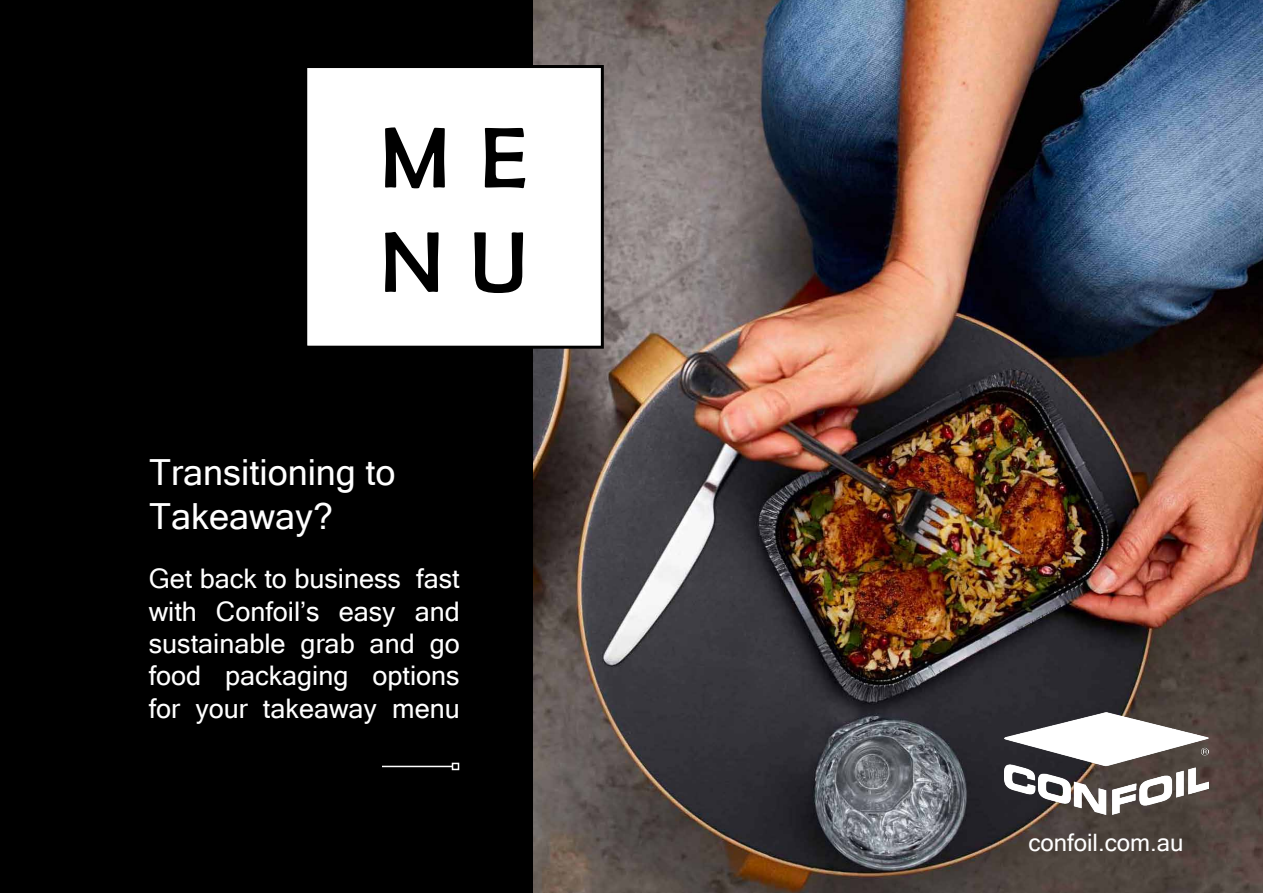
<style>
.page{position:relative;width:1263px;height:893px;background:#fff}
.page>*{position:absolute;margin:0;border:0;box-sizing:border-box;transform-origin:0 0}
.t1{font:87px/104.4px "Berlin Sans FB";color:#000}
.t2{font:36px/43.2px "Microsoft Sans Serif";color:#fff}
.t3{font:27px/32.4px "Microsoft Sans Serif";color:#fff;text-align:justify}
.t4{font:24px "Microsoft Sans Serif";color:#fff}
</style>
<div class="page">
<img style="left:533px;top:0;width:730px;height:893px">
<div style="left:0;top:0;width:533px;height:893px;background:#000"></div>
<div style="left:306px;top:67px;width:296px;height:280px;background:#fff"></div>
<div style="left:304px;top:65px;width:300px;height:284px;border:3px solid #000"></div>
<hr style="left:382px;top:766px;width:70px;height:1px;background:#fff">
<div style="left:452px;top:763px;width:7px;height:7px;border:2px solid #fff"></div>
<img style="left:1005px;top:713px;width:204px;height:102px">
<h1 class="t1" style="left:381px;top:105px;width:148px">M E<br>N U</h1>
<h2 class="t2" style="left:149px;top:450px;width:248px">Transitioning to<br>Takeaway?</h2>
<p class="t3" style="left:149px;top:562px;width:312px">Get back to business fast with Confoil’s easy and sustainable grab and go food packaging options for your takeaway menu</p>
<p class="t4" style="left:1028px;top:827px;width:157px">confoil.com.au</p>
</div>
